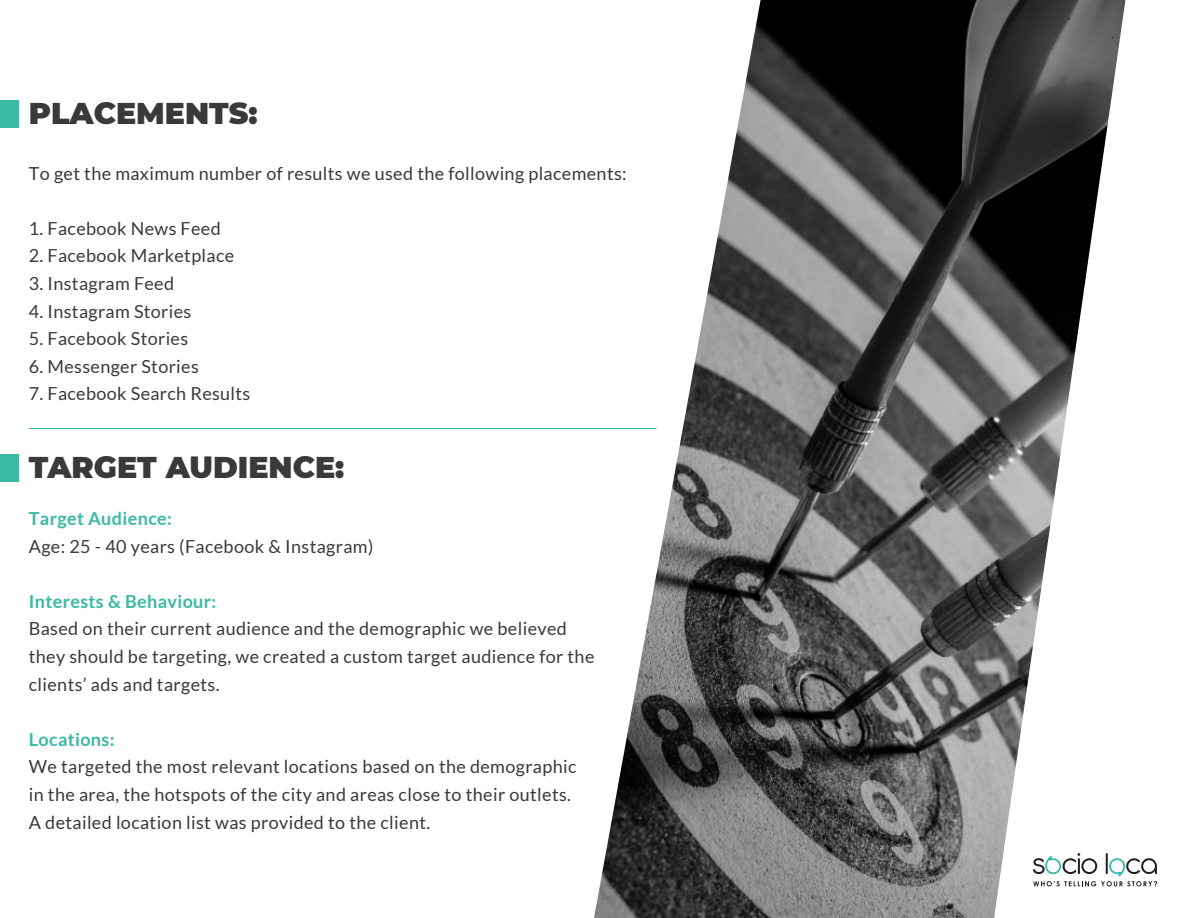
<style>
.page{position:relative;width:1188px;height:918px;background:#fff}
.page>*{position:absolute;margin:0;border:0;box-sizing:border-box;transform-origin:0 0}
.t1{font:900 30px "Montserrat";color:#3a3a3a}
.t2{font:18px/27.6px "Lato";letter-spacing:.02em;color:#3a3a3a}
.t3{font:700 18px "Lato";letter-spacing:.02em;color:#3ab9a5}
</style>
<div class="page">
<div style="left:0;top:101px;width:19px;height:27px;background:#3ab9a5"></div>
<hr style="left:29px;top:428px;width:628px;height:1px;background:#3ab9a5">
<svg style="left:1125px;top:858px;width:32px;height:28px"></svg>
<img style="left:594px;top:0;width:531px;height:918px">
<div style="left:0;top:454px;width:19px;height:27px;background:#3ab9a5"></div>
<h1 class="t1" style="left:29px;top:91px;width:230px">PLACEMENTS:</h1>
<p class="t2" style="left:29px;top:159px;width:599px">To get the maximum number of results we used the following placements:</p>
<p class="t2" style="left:29px;top:214px;width:193px">1. Facebook News Feed</p>
<p class="t2" style="left:29px;top:242px;width:207px">2. Facebook Marketplace</p>
<p class="t2" style="left:29px;top:270px;width:147px">3. Instagram Feed</p>
<p class="t2" style="left:29px;top:297px;width:164px">4. Instagram Stories</p>
<p class="t2" style="left:29px;top:325px;width:161px">5. Facebook Stories</p>
<p class="t2" style="left:29px;top:352px;width:172px">6. Messenger Stories</p>
<p class="t2" style="left:29px;top:380px;width:223px">7. Facebook Search Results</p>
<h1 class="t1" style="left:29px;top:445px;width:317px">TARGET AUDIENCE:</h1>
<p class="t3" style="left:29px;top:508px;width:145px">Target Audience:</p>
<p class="t2" style="left:29px;top:532px;width:346px">Age: 25 - 40 years (Facebook &amp; Instagram)</p>
<p class="t3" style="left:29px;top:591px;width:189px">Interests &amp; Behaviour:</p>
<p class="t2" style="left:29px;top:615px;width:567px">Based on their current audience and the demographic we believed they should be targeting, we created a custom target audience for the clients’ ads and targets.</p>
<p class="t3" style="left:29px;top:729px;width:87px">Locations:</p>
<p class="t2" style="left:29px;top:753px;width:549px">We targeted the most relevant locations based on the demographic in the area, the hotspots of the city and areas close to their outlets.<br>A detailed location list was provided to the client.</p>
</div>
